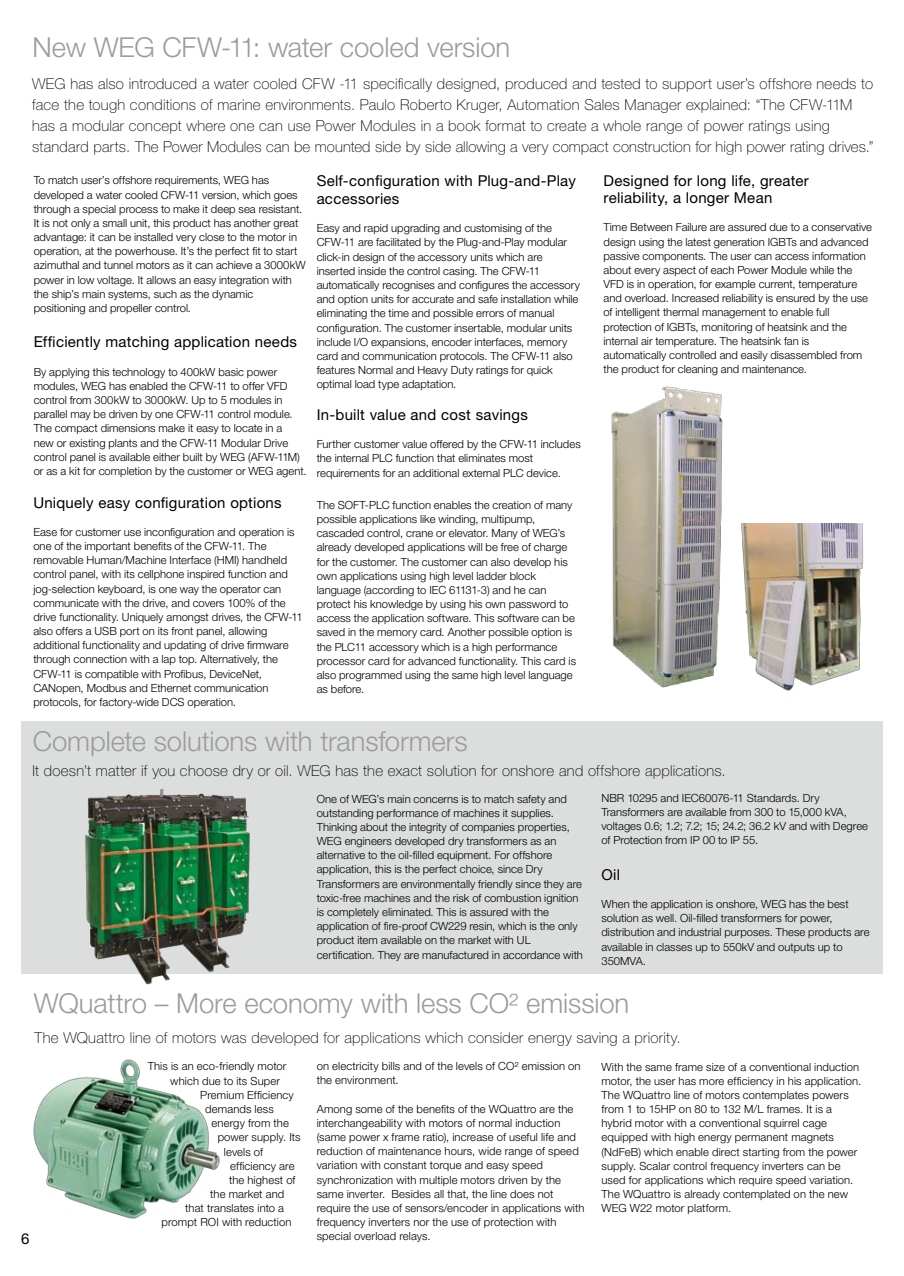
<style>
.page{position:relative;width:904px;height:1276px;background:#fff}
.page>*{position:absolute;margin:0;border:0;box-sizing:border-box;transform-origin:0 0}
.t1{font:300 27.5px "Helvetica Neue LT Pro";letter-spacing:-.005em;color:#9c9c9c}
.t2{font:100 15px/21.2px "Helvetica Neue LT Pro";letter-spacing:.015em;color:#000}
.t3{font:15px/17.5px "Helvetica Neue LT Pro";letter-spacing:.015em;color:#000}
.t4{font:300 11.25px/14.1px "Helvetica Neue LT Pro";color:#000}
</style>
<div class="page">
<img style="left:611px;top:386px;width:112px;height:302px">
<img style="left:741px;top:523px;width:123px;height:168px">
<div style="left:21px;top:721px;width:861px;height:253px;background:#dcdddd"></div>
<img style="left:85px;top:789px;width:165px;height:195px">
<img style="left:33px;top:1059px;width:187px;height:160px">
<h1 class="t1" style="left:33px;top:30px;width:479px">New WEG CFW-11: water cooled version</h1>
<p class="t2" style="left:32px;top:73px;width:842px">WEG has also introduced a water cooled CFW -11 specifically designed, produced and tested to support user’s offshore needs to face the tough conditions of marine environments. Paulo Roberto Kruger, Automation Sales Manager explained: “The CFW-11M has a modular concept where one can use Power Modules in a book format to create a whole range of power ratings using standard parts. The Power Modules can be mounted side by side allowing a very compact construction for high power rating drives.”</p>
<p class="t4" style="left:34px;top:173px;width:273px">To match user’s offshore requirements, WEG has developed a water cooled CFW-11 version, which goes through a special process to make it deep sea resistant.<br>It is not only a small unit, this product has another great advantage: it can be installed very close to the motor in operation, at the powerhouse. It’s the perfect fit to start azimuthal and tunnel motors as it can achieve a 3000kW power in low voltage. It allows an easy integration with the ship’s main systems, such as the dynamic positioning and propeller control.</p>
<h2 class="t3" style="left:34px;top:333px;width:265px">Efficiently matching application needs</h2>
<p class="t4" style="left:34px;top:364px;width:274px">By applying this technology to 400kW basic power modules, WEG has enabled the CFW-11 to offer VFD control from 300kW to 3000kW. Up to 5 modules in parallel may be driven by one CFW-11 control module.<br>The compact dimensions make it easy to locate in a<br>new or existing plants and the CFW-11 Modular Drive control panel is available either built by WEG (AFW-11M) or as a kit for completion by the customer or WEG agent.</p>
<h2 class="t3" style="left:33px;top:493px;width:250px">Uniquely easy configuration options</h2>
<p class="t4" style="left:33px;top:524px;width:271px">Ease for customer use inconfiguration and operation is one of the important benefits of the CFW-11. The removable Human/Machine Interface (HMI) handheld control panel, with its cellphone inspired function and jog-selection keyboard, is one way the operator can communicate with the drive, and covers 100% of the drive functionality. Uniquely amongst drives, the CFW-11 also offers a USB port on its front panel, allowing additional functionality and updating of drive firmware through connection with a lap top. Alternatively, the CFW-11 is compatible with Profibus, DeviceNet, CANopen, Modbus and Ethernet communication protocols, for factory-wide DCS operation.</p>
<h2 class="t3" style="left:317px;top:172px;width:261px">Self-configuration with Plug-and-Play accessories</h2>
<p class="t4" style="left:317px;top:221px;width:265px">Easy and rapid upgrading and customising of the CFW-11 are facilitated by the Plug-and-Play modular click-in design of the accessory units which are inserted inside the control casing. The CFW-11 automatically recognises and configures the accessory and option units for accurate and safe installation while eliminating the time and possible errors of manual configuration. The customer insertable, modular units include I/O expansions, encoder interfaces, memory card and communication protocols. The CFW-11 also features Normal and Heavy Duty ratings for quick optimal load type adaptation.</p>
<h2 class="t3" style="left:317px;top:405px;width:213px">In-built value and cost savings</h2>
<p class="t4" style="left:317px;top:437px;width:265px">Further customer value offered by the CFW-11 includes the internal PLC function that eliminates most requirements for an additional external PLC device.</p>
<p class="t4" style="left:317px;top:497px;width:261px">The SOFT-PLC function enables the creation of many possible applications like winding, multipump, cascaded control, crane or elevator. Many of WEG’s already developed applications will be free of charge for the customer. The customer can also develop his own applications using high level ladder block language (according to IEC 61131-3) and he can protect his knowledge by using his own password to access the application software. This software can be saved in the memory card. Another possible option is the PLC11 accessory which is a high performance processor card for advanced functionality. This card is also programmed using the same high level language as before.</p>
<h2 class="t3" style="left:603px;top:171px;width:207px">Designed for long life, greater reliability, a longer Mean</h2>
<p class="t4" style="left:603px;top:220px;width:270px">Time Between Failure are assured due to a conservative design using the latest generation IGBTs and advanced passive components. The user can access information about every aspect of each Power Module while the VFD is in operation, for example current, temperature and overload. Increased reliability is ensured by the use of intelligent thermal management to enable full protection of IGBTs, monitoring of heatsink and the internal air temperature. The heatsink fan is automatically controlled and easily disassembled from the product for cleaning and maintenance.</p>
<h1 class="t1" style="left:33px;top:725px;width:436px">Complete solutions with transformers</h1>
<p class="t4" style="left:317px;top:791px;width:268px">One of WEG’s main concerns is to match safety and outstanding performance of machines it supplies.<br>Thinking about the integrity of companies properties, WEG engineers developed dry transformers as an alternative to the oil-filled equipment. For offshore application, this is the perfect choice, since Dry Transformers are environmentally friendly since they are toxic-free machines and the risk of combustion ignition is completely eliminated. This is assured with the application of fire-proof CW229 resin, which is the only product item available on the market with UL certification. They are manufactured in accordance with</p>
<p class="t4" style="left:601px;top:790px;width:268px">NBR 10295 and IEC60076-11 Standards. Dry Transformers are available from 300 to 15,000 kVA, voltages 0.6; 1.2; 7.2; 15; 24.2; 36.2 kV and with Degree of Protection from IP 00 to IP 55.</p>
<h2 class="t2" style="left:32px;top:760px;width:694px">It doesn’t matter if you choose dry or oil. WEG has the exact solution for onshore and offshore applications.</h2>
<h2 class="t3" style="left:601px;top:865px;width:20px">Oil</h2>
<p class="t4" style="left:601px;top:897px;width:269px">When the application is onshore, WEG has the best solution as well. Oil-filled transformers for power, distribution and industrial purposes. These products are available in classes up to 550kV and outputs up to 350MVA.</p>
<h1 class="t1" style="left:34px;top:986px;width:597px">WQuattro – More economy with less CO² emission</h1>
<h2 class="t2" style="left:35px;top:1026px;width:647px">The WQuattro line of motors was developed for applications which consider energy saving a priority.</h2>
<p class="t4" style="left:317px;top:1059px;width:265px">on electricity bills and of the levels of CO² emission on the environment.</p>
<p class="t4" style="left:317px;top:1101px;width:269px">Among some of the benefits of the WQuattro are the interchangeability with motors of normal induction (same power x frame ratio), increase of useful life and reduction of maintenance hours, wide range of speed variation with constant torque and easy speed synchronization with multiple motors driven by the same inverter. Besides all that, the line does not require the use of sensors/encoder in applications with frequency inverters nor the use of protection with special overload relays.</p>
<p class="t4" style="left:148px;top:1059px;width:140px">This is an eco-friendly motor</p>
<p class="t4" style="left:170px;top:1073px;width:111px">which due to its Super</p>
<p class="t4" style="left:200px;top:1087px;width:95px">Premium Efficiency</p>
<p class="t4" style="left:205px;top:1101px;width:70px">demands less</p>
<p class="t4" style="left:211px;top:1116px;width:79px">energy from the</p>
<p class="t4" style="left:218px;top:1130px;width:84px">power supply. Its</p>
<p class="t4" style="left:224px;top:1144px;width:41px">levels of</p>
<p class="t4" style="left:230px;top:1158px;width:66px">efficiency are</p>
<p class="t4" style="left:229px;top:1172px;width:68px">the highest of</p>
<p class="t4" style="left:210px;top:1186px;width:76px">the market and</p>
<p class="t4" style="left:185px;top:1201px;width:100px">that translates into a</p>
<p class="t4" style="left:161px;top:1215px;width:131px">prompt ROI with reduction</p>
<p class="t4" style="left:601px;top:1059px;width:261px">With the same frame size of a conventional induction motor, the user has more efficiency in his application.<br>The WQuattro line of motors contemplates powers from 1 to 15HP on 80 to 132 M/L frames. It is a hybrid motor with a conventional squirrel cage equipped with high energy permanent magnets (NdFeB) which enable direct starting from the power supply. Scalar control frequency inverters can be used for applications which require speed variation.<br>The WQuattro is already contemplated on the new WEG W22 motor platform.</p>
<h2 class="t3" style="left:21px;top:1229px;width:10px">6</h2>
</div>
